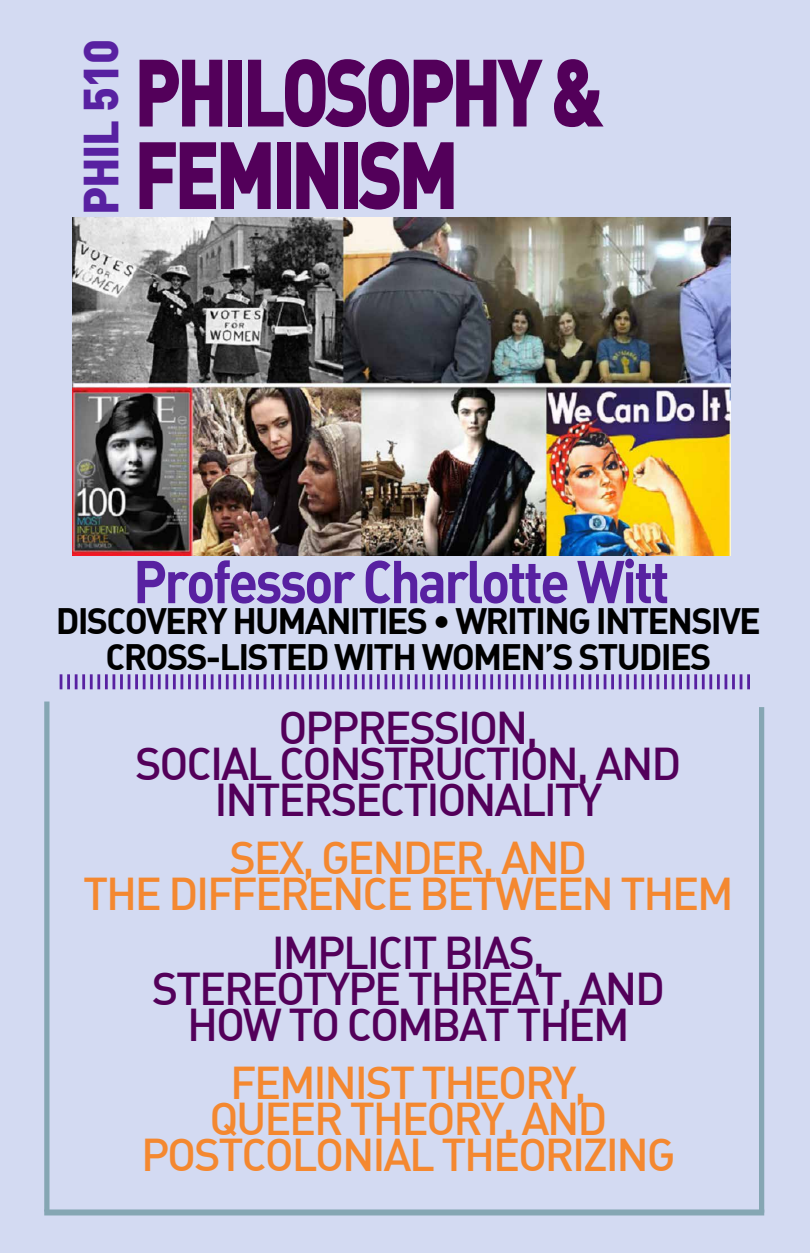
<style>
.page{position:relative;width:810px;height:1253px;background:#fff}
.page>*{position:absolute;margin:0;border:0;box-sizing:border-box;transform-origin:0 0}
.t1{font:900 93.75px/82.5px "DIN";letter-spacing:-.06em;color:#53005a;scale:.8 1}
.t2{font:700 59.4px "DIN Alternate";letter-spacing:-.05em;color:#5821a1;scale:.91 1}
.t3{font:900 48.15px "DIN";letter-spacing:-.025em;color:#5821a1;scale:.93 1}
.t4{font:500 45px/36px "DIN Alternate";letter-spacing:-.05em;color:#53005a;text-align:center}
.t5{font:500 45px/36px "DIN Alternate";letter-spacing:-.05em;color:#f48830;text-align:center}
.t6{font:700 36px/36px "DIN Alternate";letter-spacing:-.05em;color:#000;text-align:center}
</style>
<div class="page">
<div style="left:0;top:0;width:810px;height:1252px;background:#d3daf2"></div>
<div style="left:44px;top:701px;width:6px;height:510px;background:#85a6b3"></div>
<div style="left:759px;top:707px;width:5px;height:505px;background:#85a6b3"></div>
<div style="left:44px;top:1209px;width:720px;height:6px;background:#85a6b3"></div>
<img style="left:72px;top:218px;width:659px;height:337px">
<svg style="left:60px;top:674px;width:2px;height:15px"></svg>
<hr style="left:67px;top:674px;width:3px;height:15px;background:#5821a1">
<hr style="left:75px;top:674px;width:3px;height:15px;background:#5821a1">
<hr style="left:82px;top:674px;width:3px;height:15px;background:#5821a1">
<hr style="left:90px;top:674px;width:3px;height:15px;background:#5821a1">
<hr style="left:97px;top:674px;width:3px;height:15px;background:#5821a1">
<hr style="left:105px;top:674px;width:3px;height:15px;background:#5821a1">
<svg style="left:113px;top:674px;width:2px;height:15px"></svg>
<hr style="left:120px;top:674px;width:3px;height:15px;background:#5821a1">
<svg style="left:128px;top:674px;width:2px;height:15px"></svg>
<hr style="left:135px;top:674px;width:3px;height:15px;background:#5821a1">
<hr style="left:143px;top:674px;width:3px;height:15px;background:#5821a1">
<hr style="left:150px;top:674px;width:3px;height:15px;background:#5821a1">
<hr style="left:158px;top:674px;width:3px;height:15px;background:#5821a1">
<hr style="left:165px;top:674px;width:3px;height:15px;background:#5821a1">
<hr style="left:173px;top:674px;width:3px;height:15px;background:#5821a1">
<svg style="left:181px;top:674px;width:2px;height:15px"></svg>
<hr style="left:188px;top:674px;width:3px;height:15px;background:#5821a1">
<svg style="left:196px;top:674px;width:2px;height:15px"></svg>
<hr style="left:203px;top:674px;width:3px;height:15px;background:#5821a1">
<hr style="left:211px;top:674px;width:3px;height:15px;background:#5821a1">
<hr style="left:218px;top:674px;width:3px;height:15px;background:#5821a1">
<hr style="left:226px;top:674px;width:3px;height:15px;background:#5821a1">
<hr style="left:233px;top:674px;width:3px;height:15px;background:#5821a1">
<hr style="left:241px;top:674px;width:3px;height:15px;background:#5821a1">
<svg style="left:249px;top:674px;width:2px;height:15px"></svg>
<hr style="left:256px;top:674px;width:3px;height:15px;background:#5821a1">
<svg style="left:264px;top:674px;width:2px;height:15px"></svg>
<hr style="left:271px;top:674px;width:3px;height:15px;background:#5821a1">
<hr style="left:279px;top:674px;width:3px;height:15px;background:#5821a1">
<hr style="left:286px;top:674px;width:3px;height:15px;background:#5821a1">
<hr style="left:294px;top:674px;width:3px;height:15px;background:#5821a1">
<hr style="left:301px;top:674px;width:3px;height:15px;background:#5821a1">
<hr style="left:309px;top:674px;width:3px;height:15px;background:#5821a1">
<svg style="left:317px;top:674px;width:2px;height:15px"></svg>
<hr style="left:324px;top:674px;width:3px;height:15px;background:#5821a1">
<svg style="left:332px;top:674px;width:2px;height:15px"></svg>
<hr style="left:339px;top:674px;width:3px;height:15px;background:#5821a1">
<hr style="left:347px;top:674px;width:3px;height:15px;background:#5821a1">
<hr style="left:354px;top:674px;width:3px;height:15px;background:#5821a1">
<hr style="left:362px;top:674px;width:3px;height:15px;background:#5821a1">
<hr style="left:369px;top:674px;width:3px;height:15px;background:#5821a1">
<hr style="left:377px;top:674px;width:3px;height:15px;background:#5821a1">
<svg style="left:385px;top:674px;width:2px;height:15px"></svg>
<hr style="left:392px;top:674px;width:3px;height:15px;background:#5821a1">
<svg style="left:400px;top:674px;width:2px;height:15px"></svg>
<hr style="left:407px;top:674px;width:3px;height:15px;background:#5821a1">
<hr style="left:415px;top:674px;width:3px;height:15px;background:#5821a1">
<hr style="left:422px;top:674px;width:3px;height:15px;background:#5821a1">
<hr style="left:430px;top:674px;width:3px;height:15px;background:#5821a1">
<hr style="left:437px;top:674px;width:3px;height:15px;background:#5821a1">
<hr style="left:445px;top:674px;width:3px;height:15px;background:#5821a1">
<svg style="left:453px;top:674px;width:2px;height:15px"></svg>
<hr style="left:460px;top:674px;width:3px;height:15px;background:#5821a1">
<svg style="left:468px;top:674px;width:2px;height:15px"></svg>
<hr style="left:475px;top:674px;width:3px;height:15px;background:#5821a1">
<hr style="left:483px;top:674px;width:3px;height:15px;background:#5821a1">
<hr style="left:490px;top:674px;width:3px;height:15px;background:#5821a1">
<hr style="left:498px;top:674px;width:3px;height:15px;background:#5821a1">
<hr style="left:505px;top:674px;width:3px;height:15px;background:#5821a1">
<hr style="left:513px;top:674px;width:3px;height:15px;background:#5821a1">
<svg style="left:521px;top:674px;width:2px;height:15px"></svg>
<hr style="left:528px;top:674px;width:3px;height:15px;background:#5821a1">
<svg style="left:536px;top:674px;width:2px;height:15px"></svg>
<hr style="left:543px;top:674px;width:3px;height:15px;background:#5821a1">
<hr style="left:551px;top:674px;width:3px;height:15px;background:#5821a1">
<hr style="left:558px;top:674px;width:3px;height:15px;background:#5821a1">
<hr style="left:566px;top:674px;width:3px;height:15px;background:#5821a1">
<hr style="left:573px;top:674px;width:3px;height:15px;background:#5821a1">
<hr style="left:581px;top:674px;width:3px;height:15px;background:#5821a1">
<svg style="left:589px;top:674px;width:2px;height:15px"></svg>
<hr style="left:596px;top:674px;width:3px;height:15px;background:#5821a1">
<svg style="left:604px;top:674px;width:2px;height:15px"></svg>
<hr style="left:611px;top:674px;width:3px;height:15px;background:#5821a1">
<hr style="left:619px;top:674px;width:3px;height:15px;background:#5821a1">
<hr style="left:626px;top:674px;width:3px;height:15px;background:#5821a1">
<hr style="left:634px;top:674px;width:3px;height:15px;background:#5821a1">
<hr style="left:641px;top:674px;width:3px;height:15px;background:#5821a1">
<hr style="left:649px;top:674px;width:3px;height:15px;background:#5821a1">
<svg style="left:657px;top:674px;width:2px;height:15px"></svg>
<hr style="left:664px;top:674px;width:3px;height:15px;background:#5821a1">
<svg style="left:672px;top:674px;width:2px;height:15px"></svg>
<hr style="left:679px;top:674px;width:3px;height:15px;background:#5821a1">
<hr style="left:687px;top:674px;width:3px;height:15px;background:#5821a1">
<hr style="left:694px;top:674px;width:3px;height:15px;background:#5821a1">
<hr style="left:702px;top:674px;width:3px;height:15px;background:#5821a1">
<hr style="left:709px;top:674px;width:3px;height:15px;background:#5821a1">
<hr style="left:717px;top:674px;width:3px;height:15px;background:#5821a1">
<svg style="left:725px;top:674px;width:2px;height:15px"></svg>
<hr style="left:732px;top:674px;width:3px;height:15px;background:#5821a1">
<svg style="left:740px;top:674px;width:2px;height:15px"></svg>
<hr style="left:747px;top:674px;width:3px;height:15px;background:#5821a1">
<p class="t3" style="left:69px;top:215px;width:191px;rotate:-90deg">PHIL 510</p>
<h1 class="t1" style="left:134px;top:46px;width:588px">PHILOSOPHY &amp;<br>FEMINISM</h1>
<h2 class="t2" style="left:133px;top:543px;width:591px">Professor Charlotte Witt</h2>
<p class="t6" style="left:56px;top:601px;width:707px">DISCOVERY HUMANITIES • WRITING INTENSIVE<br>CROSS-LISTED WITH WOMEN’S STUDIES</p>
<p class="t4" style="left:135px;top:708px;width:548px">OPPRESSION,<br>SOCIAL CONSTRUCTION, AND<br>INTERSECTIONALITY</p>
<p class="t5" style="left:83px;top:838px;width:652px">SEX, GENDER, AND<br>THE DIFFERENCE BETWEEN THEM</p>
<p class="t4" style="left:152px;top:933px;width:515px">IMPLICIT BIAS,<br>STEREOTYPE THREAT, AND<br>HOW TO COMBAT THEM</p>
<p class="t5" style="left:141px;top:1063px;width:536px">FEMINIST THEORY,<br>QUEER THEORY, AND<br>POSTCOLONIAL THEORIZING</p>
</div>
